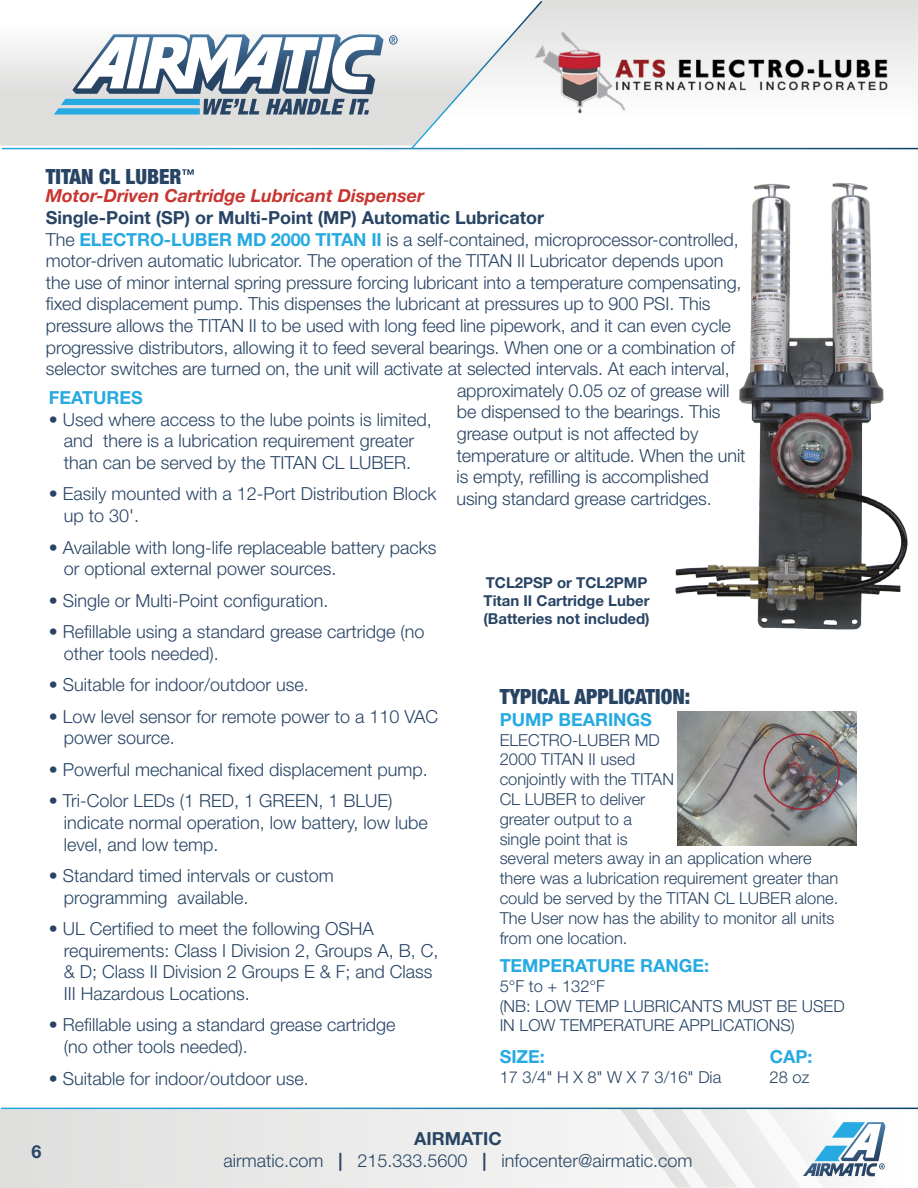
<style>
.page{position:relative;width:918px;height:1188px;background:#fff}
.page>*{position:absolute;margin:0;border:0;box-sizing:border-box;transform-origin:0 0}
.t1{font:900 condensed 21px "Helvetica Neue";color:#284464}
.t2{font:300 18px/21.6px "Helvetica Neue";color:#284464}
.t3{font:700 18px "Helvetica Neue LT Std";color:#284464}
.t4{font:300 18px "Helvetica Neue";color:#284664}
.t5{font:700 18px "Helvetica Neue LT Std";color:#27aae1}
.t6{font:italic 700 18px "Helvetica Neue Cyr";color:#c8342e}
.t7{font:700 18px "Helvetica Neue LT Std";color:#284664}
.t8{font:300 16.5px/19.8px "Helvetica Neue";color:#284464}
.t9{font:700 15px/18px "Helvetica Neue LT Std";color:#284464}
.s1{font-family:"Helvetica Neue LT Std";font-weight:700;color:#27aae1}
.s2{font-family:"Helvetica Neue LT Std";font-weight:700}
.s3{color:#284464}
</style>
<div class="page">
<svg style="left:544px;top:0;width:374px;height:82px;background:#e2e2e2"></svg>
<svg style="left:0;top:39px;width:409px;height:107px;background:#e1e1e0"></svg>
<svg style="left:389px;top:35px;width:9px;height:10px"></svg>
<svg style="left:54px;top:34px;width:329px;height:81px"></svg>
<div style="left:0;top:1109px;width:918px;height:79px;background:#eaeae9"></div>
<svg style="left:620px;top:1109px;width:265px;height:79px"></svg>
<img style="left:544px;top:28px;width:347px;height:86px">
<img style="left:675px;top:182px;width:233px;height:448px">
<img style="left:678px;top:711px;width:178px;height:134px">
<div style="left:763px;top:734px;width:77px;height:76px;border:2px solid #a62536;border-radius:50%"></div>
<svg style="left:182px;top:169px;width:12px;height:6px"></svg>
<svg style="left:409px;top:0;width:135px;height:150px"></svg>
<hr style="left:2px;top:148px;width:916px;height:1px;background:#fff">
<p class="t1" style="left:46px;top:164px;width:137px">TITAN CL LUBER</p>
<p class="t6" style="left:46px;top:186px;width:380px">Motor-Driven Cartridge Lubricant Dispenser</p>
<p class="t3" style="left:46px;top:206px;width:500px">Single-Point (SP) or Multi-Point (MP) Automatic Lubricator</p>
<p class="t2" style="left:46px;top:228px;width:694px">The <span class="s1">ELECTRO-LUBER MD 2000 TITAN II</span> is a self-contained, microprocessor-controlled,</p>
<p class="t2" style="left:46px;top:250px;width:679px">motor-driven automatic lubricator. The operation of the TITAN II Lubricator depends upon</p>
<p class="t2" style="left:46px;top:271px;width:697px">the use of minor internal spring pressure forcing lubricant into a temperature compensating,</p>
<p class="t2" style="left:46px;top:293px;width:666px">fixed displacement pump. This dispenses the lubricant at pressures up to 900 PSI. This</p>
<p class="t2" style="left:46px;top:314px;width:686px">pressure allows the TITAN II to be used with long feed line pipework, and it can even cycle</p>
<p class="t2" style="left:46px;top:336px;width:691px">progressive distributors, allowing it to feed several bearings. When one or a combination of</p>
<p class="t2" style="left:46px;top:358px;width:685px">selector switches are turned on, the unit will activate at selected intervals. At each interval,</p>
<p class="t2" style="left:457px;top:379px;width:274px">approximately 0.05 oz of grease will</p>
<p class="t2" style="left:457px;top:401px;width:265px">be dispensed to the bearings. This</p>
<p class="t2" style="left:457px;top:422px;width:243px">grease output is not affected by</p>
<p class="t2" style="left:457px;top:444px;width:290px">temperature or altitude. When the unit</p>
<p class="t2" style="left:457px;top:466px;width:254px">is empty, refilling is accomplished</p>
<p class="t2" style="left:457px;top:487px;width:257px">using standard grease cartridges.</p>
<p class="t5" style="left:49px;top:387px;width:96px">FEATURES</p>
<p class="t2" style="left:49px;top:408px;width:385px;text-align:center">• Used where access to the lube points is limited, and there is a lubrication requirement greater than can be served by the TITAN CL LUBER.</p>
<p class="t2" style="left:64px;top:483px;width:374px;text-indent:-15px">• Easily mounted with a 12-Port Distribution Block up to 30'.</p>
<p class="t2" style="left:64px;top:536px;width:374px;text-indent:-15px">• Available with long-life replaceable battery packs or optional external power sources.</p>
<p class="t2" style="left:49px;top:589px;width:281px">• Single or Multi-Point configuration.</p>
<p class="t2" style="left:64px;top:621px;width:362px;text-indent:-15px">• Refillable using a standard grease cartridge (no other tools needed).</p>
<p class="t2" style="left:49px;top:674px;width:262px">• Suitable for indoor/outdoor use.</p>
<p class="t2" style="left:64px;top:705px;width:376px;text-indent:-15px">• Low level sensor for remote power to a 110 VAC power source.</p>
<p class="t2" style="left:49px;top:758px;width:381px">• Powerful mechanical fixed displacement pump.</p>
<p class="t2" style="left:64px;top:790px;width:366px;text-indent:-15px">• Tri-Color LEDs (1 RED, 1 GREEN, 1 BLUE) indicate normal operation, low battery, low lube level, and low temp.</p>
<p class="t2" style="left:64px;top:864px;width:272px;text-indent:-15px">• Standard timed intervals or custom programming available.</p>
<p class="t2" style="left:64px;top:918px;width:376px;text-indent:-15px">• UL Certified to meet the following OSHA requirements: Class I Division 2, Groups A, B, C, &amp; D; Class II Division 2 Groups E &amp; F; and Class III Hazardous Locations.</p>
<p class="t2" style="left:64px;top:1014px;width:333px;text-indent:-15px">• Refillable using a standard grease cartridge (no other tools needed).</p>
<p class="t2" style="left:49px;top:1067px;width:262px">• Suitable for indoor/outdoor use.</p>
<p class="t9" style="left:483px;top:573px;width:168px">TCL2PSP or TCL2PMP<br>Titan II Cartridge Luber (Batteries not included)</p>
<p class="t1" style="left:500px;top:684px;width:192px">TYPICAL APPLICATION:</p>
<p class="t5" style="left:500px;top:708px;width:154px">PUMP BEARINGS</p>
<p class="t8" style="left:500px;top:729px;width:340px">ELECTRO-LUBER MD<br>2000 TITAN II used<br>conjointly with the TITAN<br>CL LUBER to deliver<br>greater output to a<br>single point that is<br>several meters away in an application where there was a lubrication requirement greater than could be served by the TITAN CL LUBER alone.<br>The User now has the ability to monitor all units from one location.</p>
<p class="t5" style="left:500px;top:954px;width:211px">TEMPERATURE RANGE:</p>
<p class="t8" style="left:500px;top:976px;width:347px">5°F to + 132°F<br>(NB: LOW TEMP LUBRICANTS MUST BE USED<br>IN LOW TEMPERATURE APPLICATIONS)</p>
<p class="t5" style="left:500px;top:1045px;width:47px">SIZE:</p>
<p class="t5" style="left:770px;top:1045px;width:44px">CAP:</p>
<p class="t8" style="left:500px;top:1067px;width:223px">17 3/4" H X 8" W X 7 3/16" Dia</p>
<p class="t8" style="left:770px;top:1067px;width:41px">28 oz</p>
<p class="t7" style="left:32px;top:1140px;width:12px">6</p>
<p class="t7" style="left:414px;top:1128px;width:89px">AIRMATIC</p>
<p class="t4" style="left:223px;top:1149px;width:470px">airmatic.com <span class="s2">|</span> <span class="s3">215.333.5600</span> <span class="s2">|</span> infocenter@airmatic.com</p>
</div>
